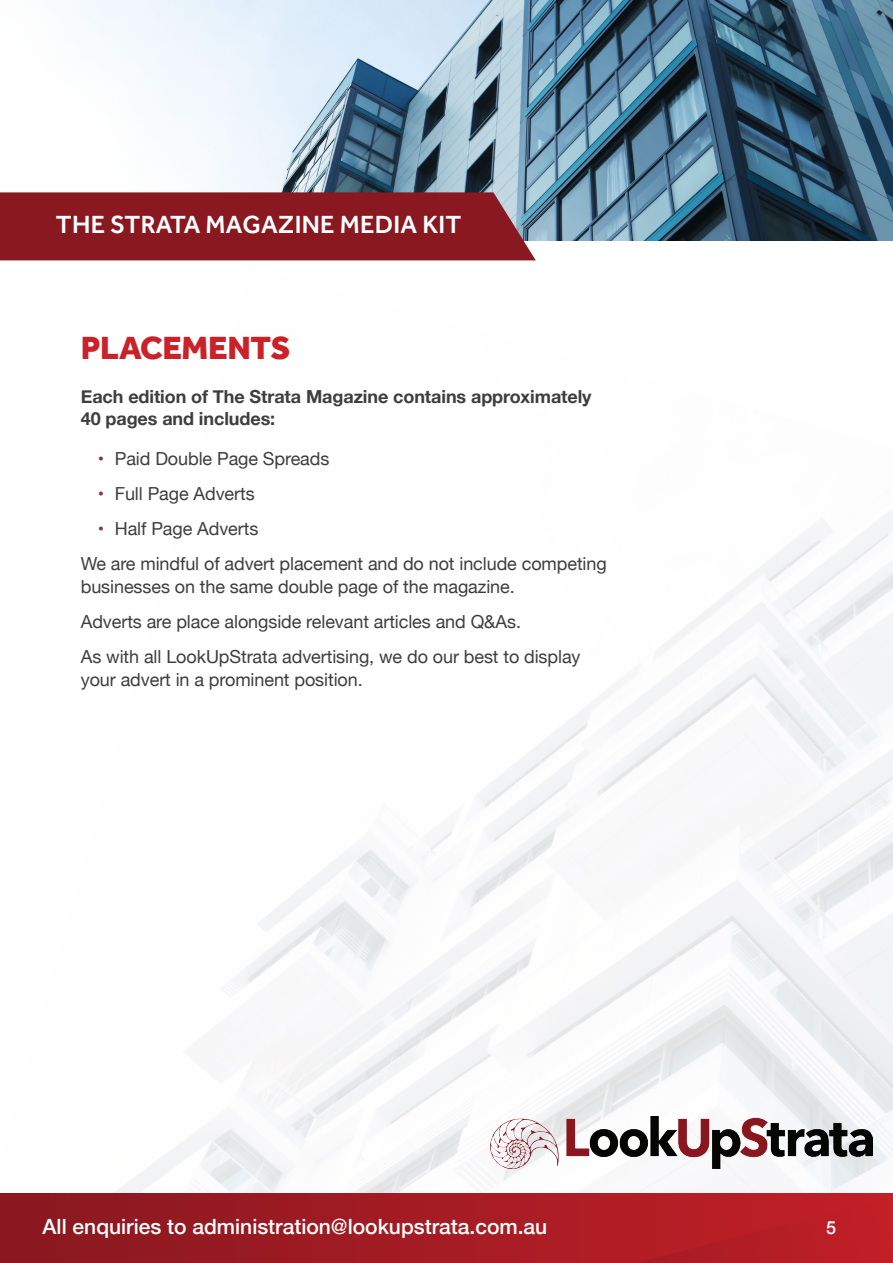
<style>
.page{position:relative;width:893px;height:1263px;background:#fff}
.page>*{position:absolute;margin:0;border:0;box-sizing:border-box;transform-origin:0 0}
.Capital_Sub_Headings{font:800 33px "Effra";letter-spacing:-.01em;color:#cb2128}
.t1{font:500 25.5px "Effra";letter-spacing:.01em;color:#fff}
.t2{font:500 21px "Helvetica Neue";color:#fff}
.Lighter_body{font:18px/22.5px "Helvetica Neue";letter-spacing:-.005em;color:#3e3e3f}
.Lighter_body-2{font:700 18px/22.5px "Helvetica Neue";letter-spacing:-.005em;color:#3e3e3f}
.t3{font:500 18px "Helvetica Neue";color:#fff}
.s1{color:#8d303a}
</style>
<div class="page">
<img style="left:0;top:510px;width:893px;height:684px">
<img style="left:73px;top:0;width:820px;height:241px">
<svg style="left:0;top:1194px;width:544px;height:69px;background:#9a1a22"></svg>
<svg style="left:544px;top:1163px;width:349px;height:100px"></svg>
<div style="left:0;top:192px;width:536px;height:68px;background:#8a1820"></div>
<img style="left:491px;top:1117px;width:382px;height:51px">
<h2 class="t1" style="left:56px;top:210px;width:407px">THE STRATA MAGAZINE MEDIA KIT</h2>
<p class="Capital_Sub_Headings" style="left:81px;top:328px;width:211px">PLACEMENTS</p>
<p class="Lighter_body-2" style="left:81px;top:385px;width:512px">Each edition of The Strata Magazine contains approximately<br>40 pages and includes:</p>
<p class="Lighter_body" style="left:98px;top:448px;width:233px"><span class="s1">•</span> Paid Double Page Spreads</p>
<p class="Lighter_body" style="left:98px;top:483px;width:158px"><span class="s1">•</span> Full Page Adverts</p>
<p class="Lighter_body" style="left:98px;top:519px;width:162px"><span class="s1">•</span> Half Page Adverts</p>
<p class="Lighter_body" style="left:81px;top:554px;width:527px">We are mindful of advert placement and do not include competing businesses on the same double page of the magazine.</p>
<p class="Lighter_body" style="left:81px;top:612px;width:442px">Adverts are place alongside relevant articles and Q&amp;As.</p>
<p class="Lighter_body" style="left:81px;top:647px;width:501px">As with all LookUpStrata advertising, we do our best to display your advert in a prominent position.</p>
<p class="t2" style="left:43px;top:1210px;width:506px">All enquiries to administration@lookupstrata.com.au</p>
<p class="t3" style="left:826px;top:1213px;width:12px">5</p>
</div>
